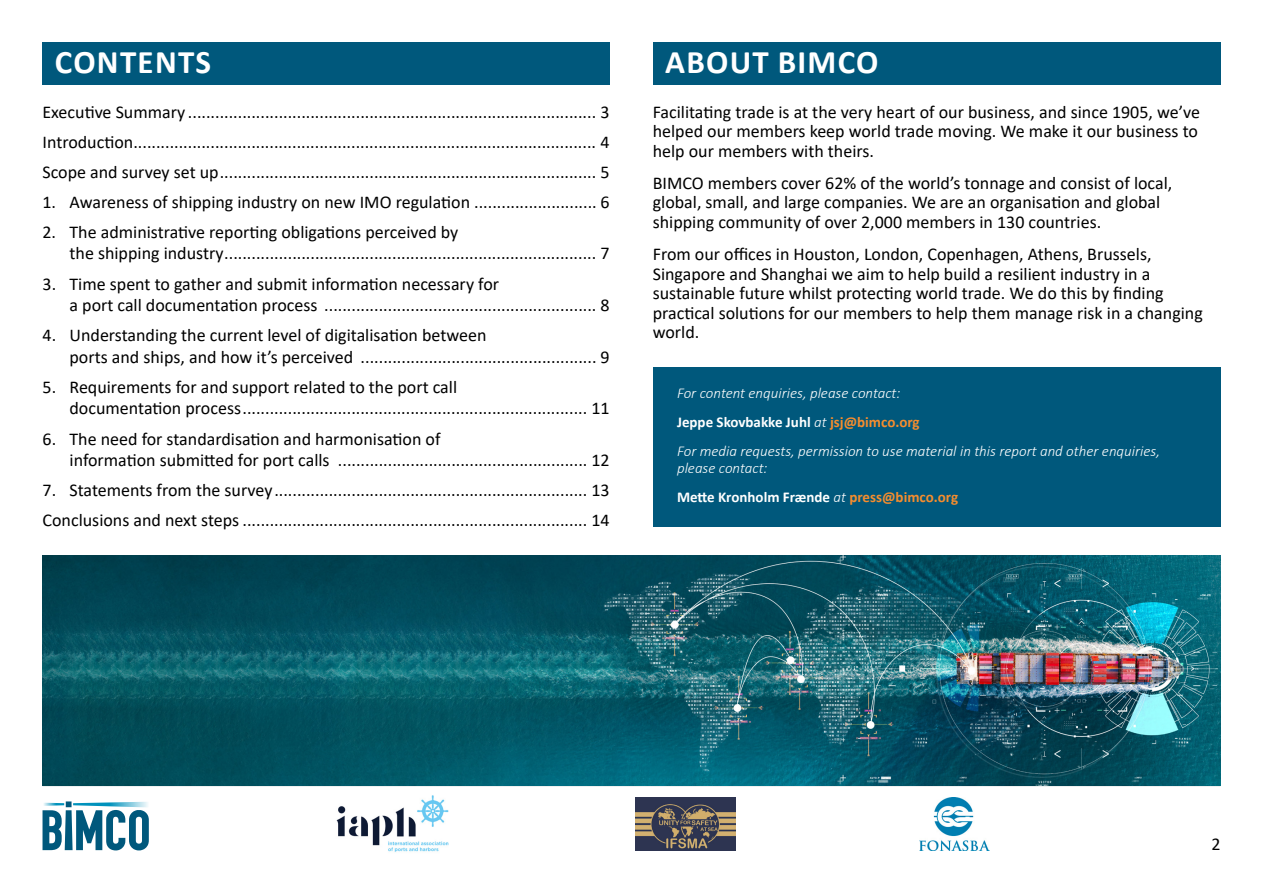
<style>
.page{position:relative;width:1263px;height:893px;background:#fff}
.page>*{position:absolute;margin:0;border:0;box-sizing:border-box;transform-origin:0 0}
.t1{font:700 33px "Calibri";letter-spacing:.04em;color:#fff}
.t2{font:18px/19.5px "Calibri";color:#000}
.t3{font:italic 300 15px/29.2px "Calibri";color:#fff}
.t4{font:700 15px/29.2px "Calibri";color:#fff}
.s1{font-weight:700;font-style:normal}
.s2{font-weight:700;font-style:normal;color:#f68d2e}
.s3{font-weight:300;font-style:italic}
.s4{color:#f68d2e}
</style>
<div class="page">
<svg style="left:43px;top:801px;width:106px;height:49px"></svg>
<hr style="left:43px;top:786px;width:1177px;height:1px;background:#919d9d">
<img style="left:336px;top:795px;width:113px;height:57px">
<img style="left:635px;top:797px;width:100px;height:53px">
<img style="left:920px;top:797px;width:69px;height:53px">
<div style="left:43px;top:43px;width:567px;height:42px;background:#00587c"></div>
<div style="left:653px;top:43px;width:567px;height:42px;background:#00587c"></div>
<img style="left:43px;top:556px;width:1177px;height:230px">
<div style="left:653px;top:367px;width:567px;height:159px;background:#00587c"></div>
<h1 class="t1" style="left:55px;top:39px;width:158px">CONTENTS</h1>
<h1 class="t1" style="left:665px;top:39px;width:215px">ABOUT BIMCO</h1>
<p class="t2" style="left:653px;top:101px;width:549px;text-align:justify">Facilitating trade is at the very heart of our business, and since 1905, we’ve helped our members keep world trade moving. We make it our business to help our members with theirs.</p>
<p class="t2" style="left:653px;top:173px;width:521px">BIMCO members cover 62% of the world’s tonnage and consist of local, global, small, and large companies. We are an organisation and global shipping community of over 2,000 members in 130 countries.</p>
<p class="t2" style="left:653px;top:244px;width:552px">From our offices in Houston, London, Copenhagen, Athens, Brussels, Singapore and Shanghai we aim to help build a resilient industry in a sustainable future whilst protecting world trade. We do this by finding practical solutions for our members to help them manage risk in a changing world.</p>
<p class="t2" style="left:43px;top:96px;width:569px;line-height:30.2px;text-align:justify">Executive Summary .......................................................................................... 3<br>Introduction...................................................................................................... 4<br>Scope and survey set up................................................................................... 5</p>
<p class="t2" style="left:43px;top:192px;width:569px">1. Awareness of shipping industry on new IMO regulation ........................... 6</p>
<p class="t2" style="left:70px;top:221px;width:542px;line-height:21.6px;text-indent:-27px">2. The administrative reporting obligations perceived by<br>the shipping industry.................................................................................. 7</p>
<p class="t2" style="left:70px;top:272px;width:541px;line-height:21.6px;text-indent:-27px">3. Time spent to gather and submit information necessary for<br>a port call documentation process ............................................................ 8</p>
<p class="t2" style="left:70px;top:324px;width:541px;line-height:21.6px;text-indent:-27px">4. Understanding the current level of digitalisation between<br>ports and ships, and how it’s perceived .................................................... 9</p>
<p class="t2" style="left:70px;top:376px;width:542px;line-height:21.6px;text-indent:-27px">5. Requirements for and support related to the port call<br>documentation process............................................................................ 11</p>
<p class="t2" style="left:70px;top:427px;width:542px;line-height:21.6px;text-indent:-27px">6. The need for standardisation and harmonisation of<br>information submitted for port calls ....................................................... 12</p>
<p class="t2" style="left:43px;top:475px;width:569px;line-height:30.2px">7. Statements from the survey..................................................................... 13<br>Conclusions and next steps ............................................................................ 14</p>
<p class="t3" style="left:677px;top:378px;width:484px">For content enquiries, please contact:<br><span class="s1">Jeppe Skovbakke Juhl</span> at <span class="s2">jsj@bimco.org<br></span>For media requests, permission to use material in this report and other enquiries,</p>
<p class="t4" style="left:677px;top:453px;width:283px"><span class="s3">please contact:<br></span>Mette Kronholm Frænde <span class="s3">at</span> <span class="s4">press@bimco.org</span></p>
<p class="t2" style="left:1211px;top:834px;width:11px">2</p>
</div>
